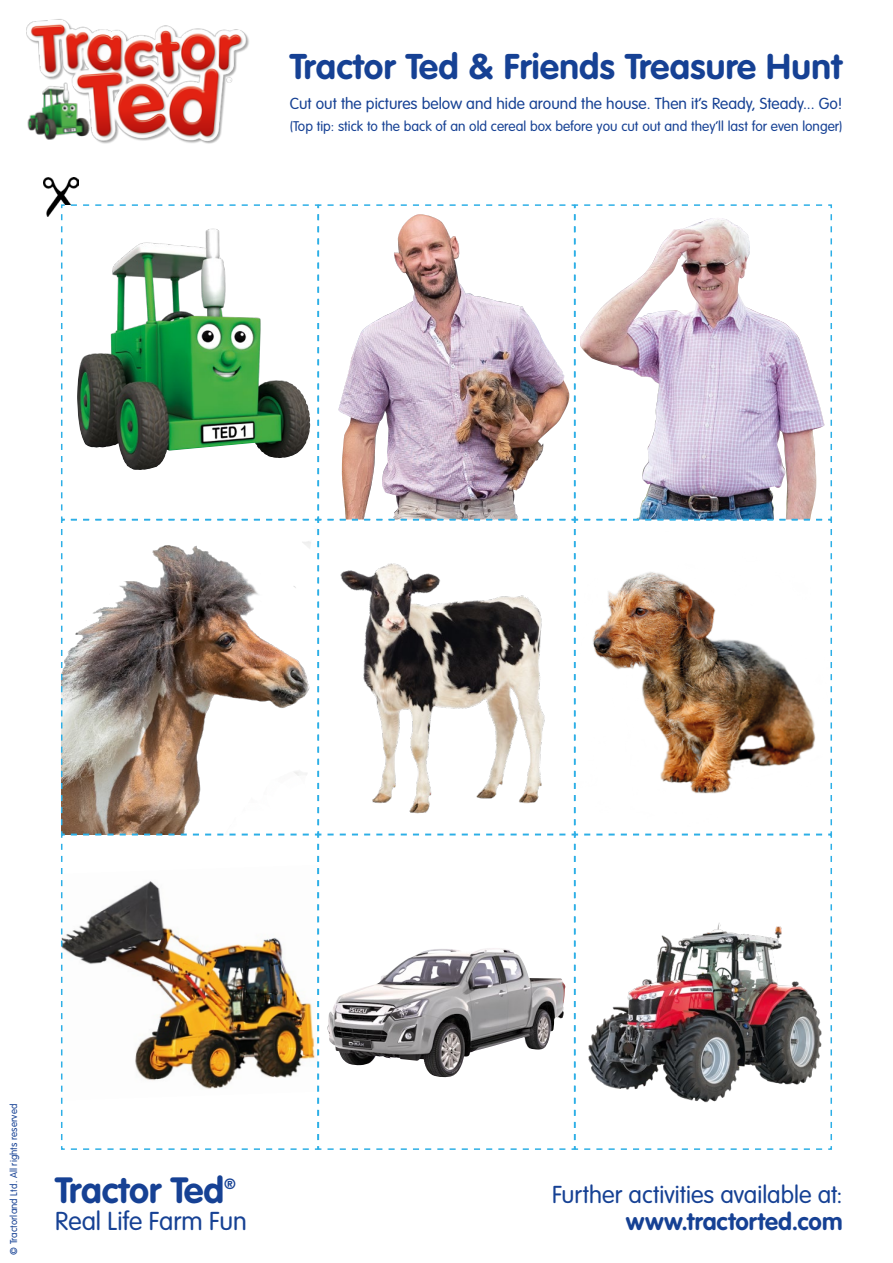
<style>
.page{position:relative;width:893px;height:1263px;background:#fff}
.page>*{position:absolute;margin:0;border:0;box-sizing:border-box;transform-origin:0 0}
.t1{font:700 36px "VAG Rounded";color:#164194}
.t2{font:700 35.25px "VAG Rounded";letter-spacing:.01em;color:#164194}
.t3{font:300 25.5px "VAG Rounded";color:#164194}
.t4{font:300 24.15px "VAG Rounded";color:#164194}
.t5{font:700 24.15px "VAG Rounded";letter-spacing:.005em;color:#164194}
.t6{font:300 15.75px "VAG Rounded";color:#164194}
.t7{font:700 14.7px "VAG Rounded";color:#164194}
.t8{font:300 13.8px "VAG Rounded";color:#164194}
.t9{font:300 9.75px "VAG Rounded";letter-spacing:.01em;color:#164194}
</style>
<div class="page">
<img style="left:26px;top:19px;width:223px;height:125px">
<img style="left:44px;top:177px;width:35px;height:39px">
<svg style="left:319px;top:204px;width:254px;height:314px"></svg>
<svg style="left:61px;top:836px;width:10px;height:314px"></svg>
<img style="left:71px;top:881px;width:246px;height:269px">
<svg style="left:317px;top:833px;width:256px;height:317px"></svg>
<svg style="left:573px;top:836px;width:259px;height:314px"></svg>
<img style="left:319px;top:204px;width:246px;height:309px">
<svg style="left:60px;top:204px;width:259px;height:314px"></svg>
<img style="left:573px;top:204px;width:259px;height:314px">
<svg style="left:319px;top:519px;width:249px;height:316px"></svg>
<img style="left:60px;top:518px;width:259px;height:318px">
<img style="left:573px;top:518px;width:260px;height:318px">
<p class="t2" style="left:290px;top:46px;width:554px">Tractor Ted &amp; Friends Treasure Hunt</p>
<p class="t6" style="left:290px;top:94px;width:554px">Cut out the pictures below and hide around the house. Then it’s Ready, Steady... Go!</p>
<p class="t8" style="left:290px;top:118px;width:554px">(Top tip: stick to the back of an old cereal box before you cut out and they’ll last for even longer)</p>
<p class="t9" style="left:8px;top:1255px;width:152px;rotate:-90deg">© Tractorland Ltd. All rights reserved</p>
<h1 class="t1" style="left:55px;top:1169px;width:170px">Tractor Ted</h1>
<p class="t7" style="left:224px;top:1175px;width:13px">®</p>
<h3 class="t3" style="left:55px;top:1206px;width:193px">Real Life Farm Fun</h3>
<h3 class="t4" style="left:552px;top:1181px;width:292px">Further activities available at:</h3>
<h3 class="t5" style="left:626px;top:1207px;width:218px">www.tractorted.com</h3>
</div>
